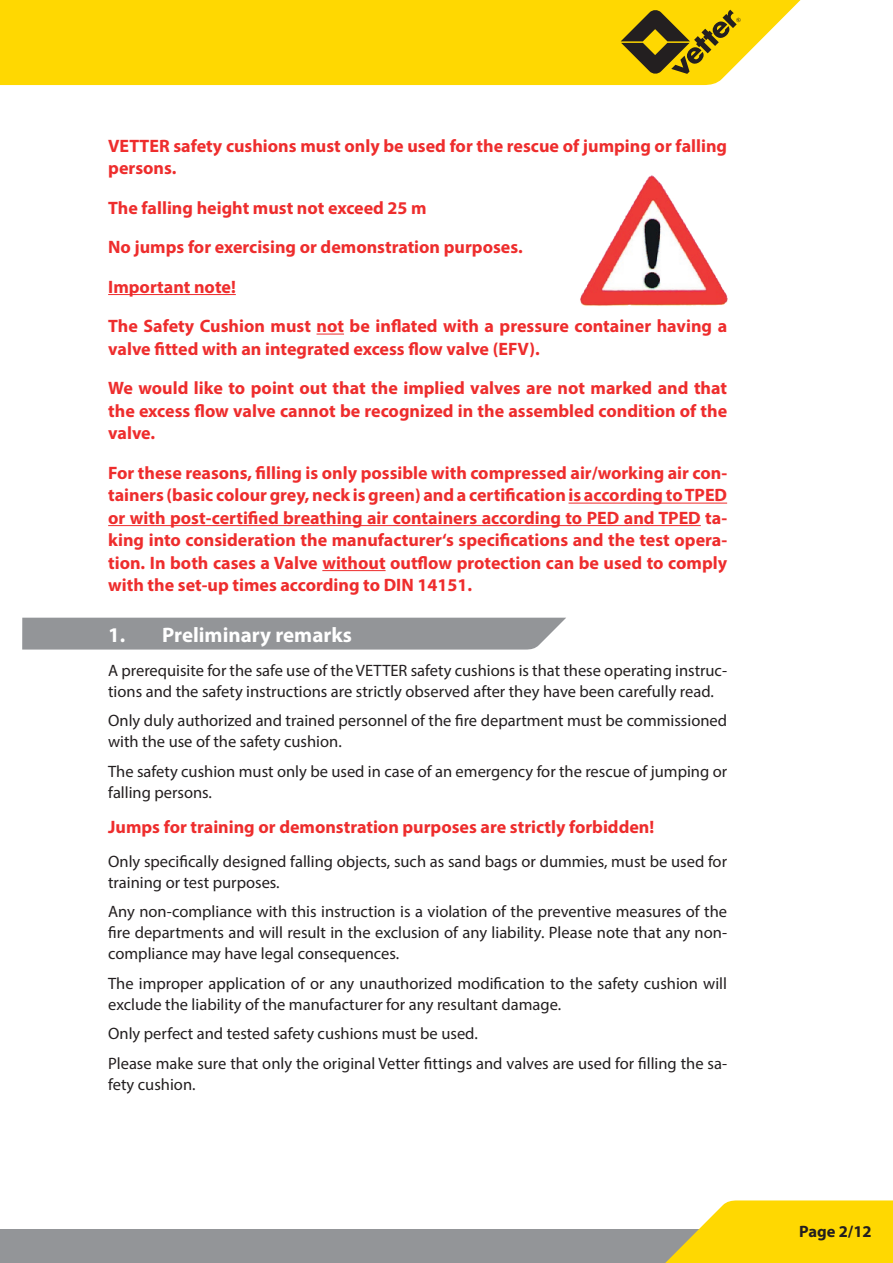
<style>
.page{position:relative;width:893px;height:1263px;background:#fff}
.page>*{position:absolute;margin:0;border:0;box-sizing:border-box;transform-origin:0 0}
.t1{font:700 21px "Myriad Pro";color:#fff}
.t2{font:700 18px/22.5px "Myriad Pro";color:#ee2d2d}
.t3{font:16.5px/21px "Myriad Pro";color:#231f20}
.t4{font:700 16.5px "Myriad Pro";color:#231f20}
</style>
<div class="page">
<div style="left:0;top:1229px;width:893px;height:34px;background:#939598"></div>
<div style="left:0;top:0;width:801px;height:85px;background:#ffd801"></div>
<svg style="left:665px;top:1200px;width:228px;height:63px;background:#fad922"></svg>
<svg style="left:621px;top:10px;width:120px;height:64px;background:#ac930f"></svg>
<div style="left:22px;top:618px;width:544px;height:31px;background:#939598"></div>
<hr style="left:108px;top:294px;width:128px;height:1px;background:#ee2d2d">
<svg style="left:316px;top:334px;width:28px;height:1px"></svg>
<hr style="left:568px;top:503px;width:159px;height:1px;background:#ee2d2d">
<hr style="left:108px;top:525px;width:593px;height:1px;background:#ee2d2d">
<hr style="left:322px;top:570px;width:64px;height:1px;background:#ee2d2d">
<img style="left:580px;top:175px;width:147px;height:131px">
<p class="t2" style="left:108px;top:134px;width:620px">VETTER safety cushions must only be used for the rescue of jumping or falling persons.</p>
<p class="t2" style="left:108px;top:187px;width:620px;line-height:39.5px">The falling height must not exceed 25 m<br>No jumps for exercising or demonstration purposes.<br>Important note!<br>The Safety Cushion must not be inflated with a pressure container having a</p>
<p class="t2" style="left:108px;top:328px;width:620px;line-height:39.5px">valve fitted with an integrated excess flow valve (EFV).<br>We would like to point out that the implied valves are not marked and that</p>
<p class="t2" style="left:108px;top:399px;width:620px">the excess flow valve cannot be recognized in the assembled condition of the valve.</p>
<p class="t2" style="left:108px;top:461px;width:620px;text-align:justify">For these reasons, filling is only possible with compressed air/working air con&shy;tainers (basic colour grey, neck is green) and a certification is according to TPED or with post-certified breathing air containers according to PED and TPED ta&shy;king into consideration the manufacturer‘s specifications and the test opera&shy;tion. In both cases a Valve without outflow protection can be used to comply with the set-up times according to DIN 14151.</p>
<p class="t1" style="left:108px;top:621px;width:245px">1. Preliminary remarks</p>
<p class="t3" style="left:108px;top:659px;width:620px">A prerequisite for the safe use of the VETTER safety cushions is that these operating instruc&shy;tions and the safety instructions are strictly observed after they have been carefully read.</p>
<p class="t3" style="left:108px;top:710px;width:620px">Only duly authorized and trained personnel of the fire department must be commissioned with the use of the safety cushion.</p>
<p class="t3" style="left:108px;top:760px;width:620px">The safety cushion must only be used in case of an emergency for the rescue of jumping or falling persons.</p>
<p class="t2" style="left:108px;top:815px;width:548px">Jumps for training or demonstration purposes are strictly forbidden!</p>
<p class="t3" style="left:108px;top:850px;width:620px">Only specifically designed falling objects, such as sand bags or dummies, must be used for training or test purposes.</p>
<p class="t3" style="left:108px;top:901px;width:620px;text-align:justify">Any non-compliance with this instruction is a violation of the preventive measures of the fire departments and will result in the exclusion of any liability. Please note that any non&shy;compliance may have legal consequences.</p>
<p class="t3" style="left:108px;top:972px;width:620px">The improper application of or any unauthorized modification to the safety cushion will exclude the liability of the manufacturer for any resultant damage.</p>
<p class="t3" style="left:108px;top:1019px;width:620px;line-height:29.5px">Only perfect and tested safety cushions must be used.<br>Please make sure that only the original Vetter fittings and valves are used for filling the sa-</p>
<p class="t3" style="left:108px;top:1073px;width:89px">fety cushion.</p>
<p class="t4" style="left:799px;top:1221px;width:74px">Page 2/12</p>
</div>
